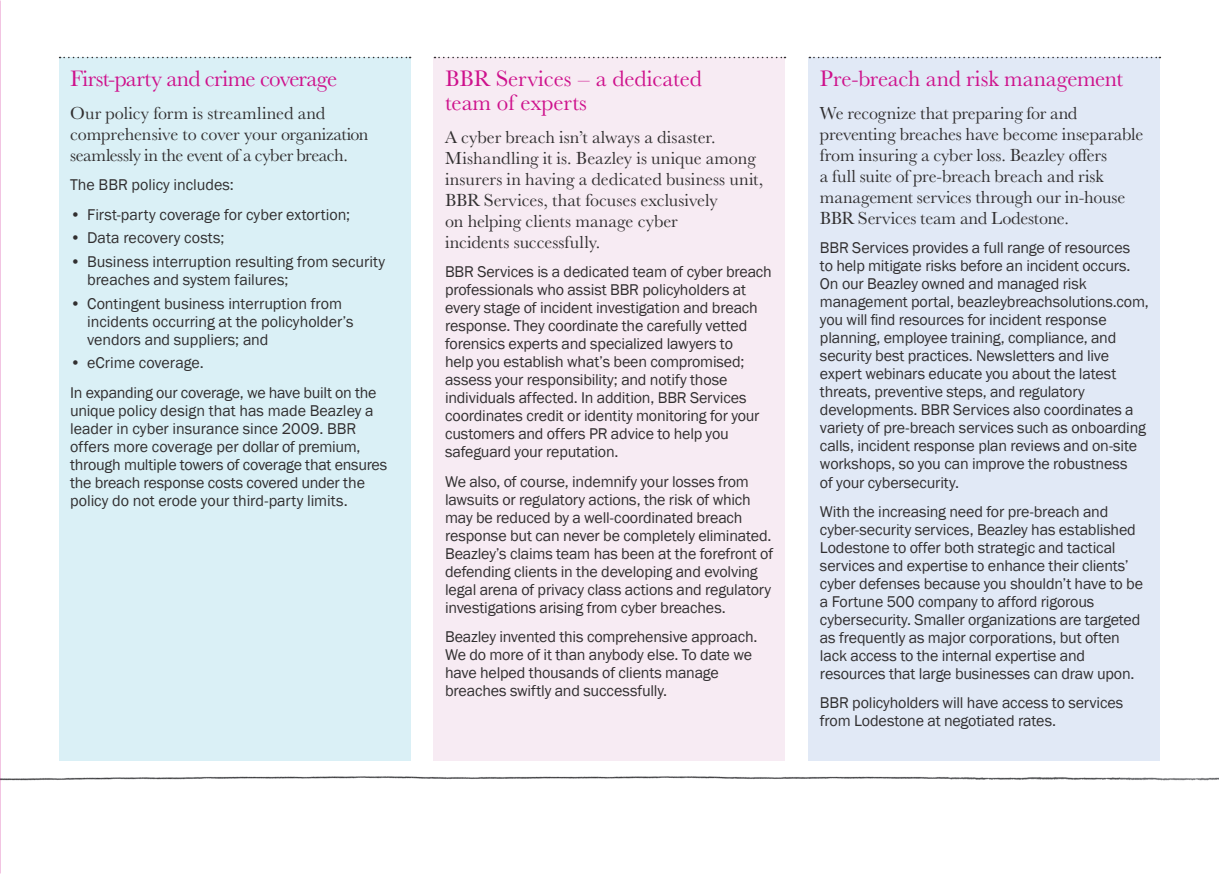
<style>
.page{position:relative;width:1219px;height:874px;background:#fff}
.page>*{position:absolute;margin:0;border:0;box-sizing:border-box;transform-origin:0 0}
.Heading_2{font:23px/24px "Baskerville URW";letter-spacing:-.005em;color:#ce118c}
.Heading_2-2{font:23px "Baskerville URW";letter-spacing:-.025em;color:#ce118c}
.Intro{font:18px/21px "Baskerville URW";letter-spacing:-.005em;color:#312f30}
.Body_copy{font:16px/18px "Franklin Gothic";letter-spacing:-.01em;color:#312f30}
</style>
<div class="page">
<img style="left:0;top:0;width:1219px;height:873px">
<div style="left:59px;top:57px;width:351px;height:703px;background:#daf0f6"></div>
<div style="left:434px;top:57px;width:351px;height:703px;background:#f7ebf3"></div>
<div style="left:809px;top:57px;width:351px;height:703px;background:#e1e9f6"></div>
<svg style="left:60px;top:57px;width:351px;height:1px"></svg>
<svg style="left:434px;top:57px;width:351px;height:1px"></svg>
<svg style="left:809px;top:57px;width:351px;height:1px"></svg>
<p class="Heading_2-2" style="left:70px;top:65px;width:268px">First-party and crime coverage</p>
<p class="Intro" style="left:70px;top:102px;width:300px">Our policy form is streamlined and comprehensive to cover your organization seamlessly in the event of a cyber breach.</p>
<p class="Body_copy" style="left:70px;top:176px;width:165px">The BBR policy includes:</p>
<p class="Body_copy" style="left:70px;top:205px;width:281px">• First-party coverage for cyber extortion;</p>
<p class="Body_copy" style="left:70px;top:229px;width:156px">• Data recovery costs;</p>
<p class="Body_copy" style="left:87px;top:253px;width:299px;text-indent:-17px">• Business interruption resulting from security breaches and system failures;</p>
<p class="Body_copy" style="left:87px;top:294px;width:268px;text-indent:-17px">• Contingent business interruption from incidents occurring at the policyholder’s vendors and suppliers; and</p>
<p class="Body_copy" style="left:70px;top:354px;width:135px">• eCrime coverage.</p>
<p class="Body_copy" style="left:70px;top:383px;width:319px">In expanding our coverage, we have built on the unique policy design that has made Beazley a leader in cyber insurance since 2009. BBR offers more coverage per dollar of premium, through multiple towers of coverage that ensures the breach response costs covered under the policy do not erode your third-party limits.</p>
<h1 class="Heading_2" style="left:445px;top:67px;width:258px">BBR Services – a dedicated team of experts</h1>
<p class="Intro" style="left:445px;top:126px;width:320px">A cyber breach isn’t always a disaster.<br>Mishandling it is. Beazley is unique among insurers in having a dedicated business unit, BBR Services, that focuses exclusively<br>on helping clients manage cyber<br>incidents successfully.</p>
<p class="Body_copy" style="left:445px;top:263px;width:328px">BBR Services is a dedicated team of cyber breach professionals who assist BBR policyholders at every stage of incident investigation and breach response. They coordinate the carefully vetted forensics experts and specialized lawyers to<br>help you establish what’s been compromised; assess your responsibility; and notify those individuals affected. In addition, BBR Services coordinates credit or identity monitoring for your customers and offers PR advice to help you safeguard your reputation.</p>
<p class="Body_copy" style="left:445px;top:472px;width:330px">We also, of course, indemnify your losses from lawsuits or regulatory actions, the risk of which may be reduced by a well-coordinated breach response but can never be completely eliminated.<br>Beazley’s claims team has been at the forefront of defending clients in the developing and evolving legal arena of privacy class actions and regulatory investigations arising from cyber breaches.</p>
<p class="Body_copy" style="left:445px;top:628px;width:314px">Beazley invented this comprehensive approach.<br>We do more of it than anybody else. To date we have helped thousands of clients manage breaches swiftly and successfully.</p>
<h1 class="Heading_2" style="left:820px;top:67px;width:305px">Pre-breach and risk management</h1>
<p class="Intro" style="left:820px;top:102px;width:325px">We recognize that preparing for and preventing breaches have become inseparable from insuring a cyber loss. Beazley offers<br>a full suite of pre-breach breach and risk management services through our in-house BBR Services team and Lodestone.</p>
<p class="Body_copy" style="left:820px;top:239px;width:330px">BBR Services provides a full range of resources<br>to help mitigate risks before an incident occurs.<br>On our Beazley owned and managed risk management portal, beazleybreachsolutions.com, you will find resources for incident response planning, employee training, compliance, and security best practices. Newsletters and live expert webinars educate you about the latest threats, preventive steps, and regulatory developments. BBR Services also coordinates a variety of pre-breach services such as onboarding calls, incident response plan reviews and on-site workshops, so you can improve the robustness<br>of your cybersecurity.</p>
<p class="Body_copy" style="left:820px;top:502px;width:325px">With the increasing need for pre-breach and cyber-security services, Beazley has established Lodestone to offer both strategic and tactical services and expertise to enhance their clients’ cyber defenses because you shouldn’t have to be a Fortune 500 company to afford rigorous cybersecurity. Smaller organizations are targeted as frequently as major corporations, but often lack access to the internal expertise and resources that large businesses can draw upon.</p>
<p class="Body_copy" style="left:820px;top:694px;width:305px">BBR policyholders will have access to services from Lodestone at negotiated rates.</p>
</div>
